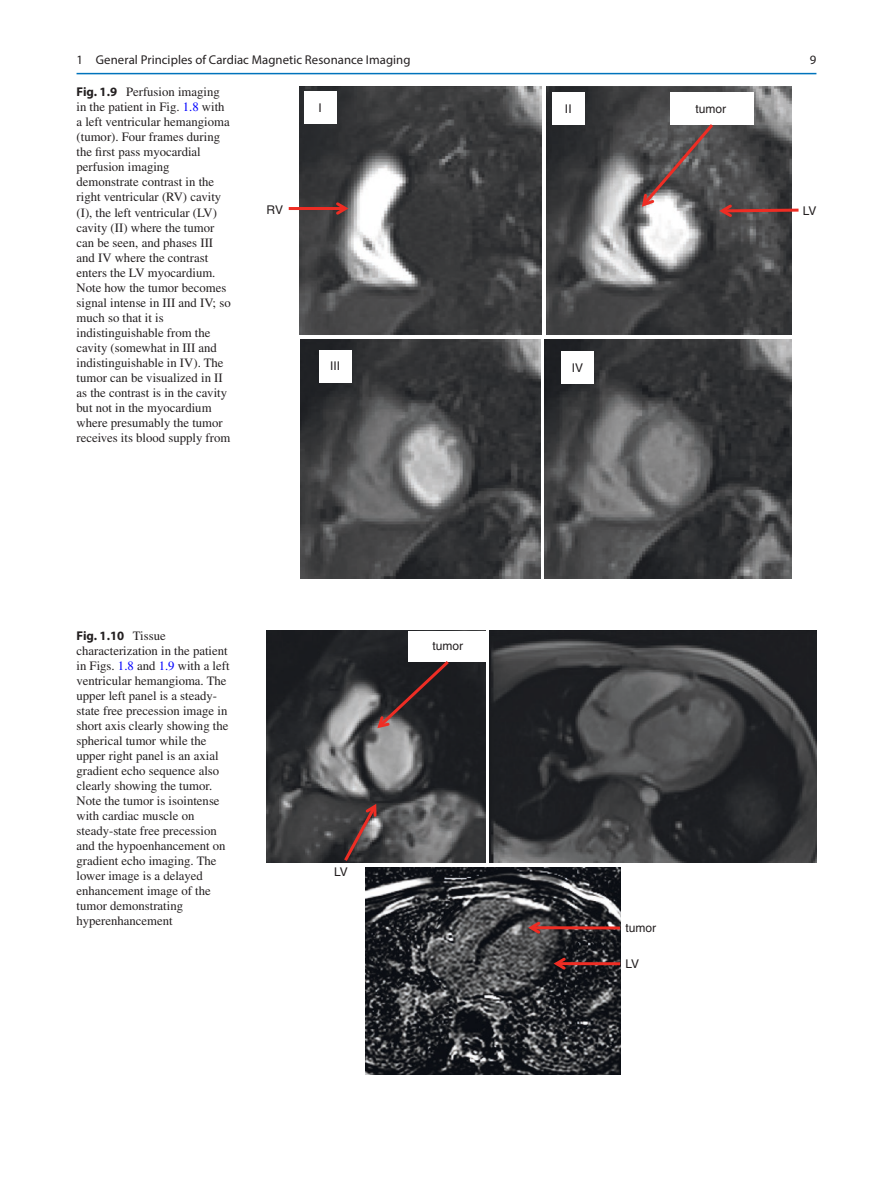
<style>
.page{position:relative;width:893px;height:1187px;background:#fff}
.page>*{position:absolute;margin:0;border:0;box-sizing:border-box;transform-origin:0 0}
.t1{font:12.75px/15px "Times LT Std";color:#231f20}
.t2{font:12.75px "Myriad Pro";letter-spacing:.005em;color:#231f20}
.t3{font:12px "Helvetica 9";letter-spacing:.005em;color:#231f20}
.t4{font:12px "Helvetica 10";color:#231f20}
.s1{font-family:"Myriad Pro";font-weight:700}
.s2{color:#00f}
</style>
<div class="page">
<img style="left:300px;top:340px;width:240px;height:238px">
<div style="left:319px;top:350px;width:33px;height:33px;background:#fff"></div>
<img style="left:545px;top:340px;width:247px;height:238px">
<div style="left:562px;top:351px;width:32px;height:33px;background:#fff"></div>
<img style="left:300px;top:87px;width:241px;height:247px">
<div style="left:304px;top:92px;width:32px;height:32px;background:#fff"></div>
<hr style="left:289px;top:207px;width:57px;height:3px;background:#ee2d24">
<svg style="left:333px;top:200px;width:19px;height:17px"></svg>
<img style="left:546px;top:87px;width:246px;height:247px">
<div style="left:552px;top:92px;width:33px;height:33px;background:#fff"></div>
<div style="left:670px;top:92px;width:84px;height:33px;background:#fff"></div>
<svg style="left:640px;top:121px;width:159px;height:99px;background:#686061"></svg>
<img style="left:267px;top:630px;width:218px;height:232px">
<img style="left:490px;top:630px;width:326px;height:232px">
<img style="left:366px;top:867px;width:255px;height:207px">
<svg style="left:341px;top:801px;width:38px;height:62px;background:#554343"></svg>
<div style="left:408px;top:631px;width:77px;height:31px;background:#fff"></div>
<svg style="left:375px;top:657px;width:77px;height:73px;background:#393032"></svg>
<hr style="left:557px;top:962px;width:63px;height:3px;background:#ee2d24">
<svg style="left:551px;top:955px;width:17px;height:17px"></svg>
<hr style="left:531px;top:926px;width:89px;height:3px;background:#ee2d24">
<svg style="left:525px;top:919px;width:18px;height:17px"></svg>
<hr style="left:77px;top:73px;width:739px;height:1px;background:#0073bc">
<p class="t2" style="left:77px;top:52px;width:335px">1 General Principles of Cardiac Magnetic Resonance Imaging</p>
<p class="t1" style="left:77px;top:85px;width:156px"><span class="s1">Fig. 1.9</span> Perfusion imaging in the patient in Fig. <span class="s2">1.8</span> with a left ventricular hemangioma (tumor). Four frames during the first pass myocardial perfusion imaging demonstrate contrast in the right ventricular (RV) cavity (I), the left ventricular (LV) cavity (II) where the tumor can be seen, and phases III and IV where the contrast enters the LV myocardium.<br>Note how the tumor becomes signal intense in III and IV; so much so that it is indistinguishable from the cavity (somewhat in III and indistinguishable in IV). The tumor can be visualized in II as the contrast is in the cavity but not in the myocardium where presumably the tumor receives its blood supply from</p>
<p class="t3" style="left:318px;top:101px;width:5px">I</p>
<p class="t3" style="left:267px;top:202px;width:18px">RV</p>
<p class="t3" style="left:565px;top:102px;width:8px">II</p>
<p class="t3" style="left:330px;top:359px;width:12px">III</p>
<p class="t3" style="left:572px;top:360px;width:13px">IV</p>
<p class="t3" style="left:695px;top:102px;width:32px">tumor</p>
<p class="t1" style="left:77px;top:628px;width:154px"><span class="s1">Fig. 1.10</span> Tissue characterization in the patient in Figs. <span class="s2">1.8</span> and <span class="s2">1.9</span> with a left ventricular hemangioma. The upper left panel is a steady&shy;state free precession image in short axis clearly showing the spherical tumor while the upper right panel is an axial gradient echo sequence also clearly showing the tumor.<br>Note the tumor is isointense with cardiac muscle on steady-state free precession and the hypoenhancement on gradient echo imaging. The lower image is a delayed enhancement image of the tumor demonstrating hyperenhancement</p>
<p class="t4" style="left:432px;top:639px;width:32px">tumor</p>
<p class="t4" style="left:334px;top:865px;width:15px">LV</p>
<p class="t4" style="left:625px;top:920px;width:32px">tumor</p>
<p class="t4" style="left:625px;top:956px;width:15px">LV</p>
<p class="t2" style="left:810px;top:52px;width:8px">9</p>
<p class="t3" style="left:803px;top:204px;width:15px">LV</p>
</div>
